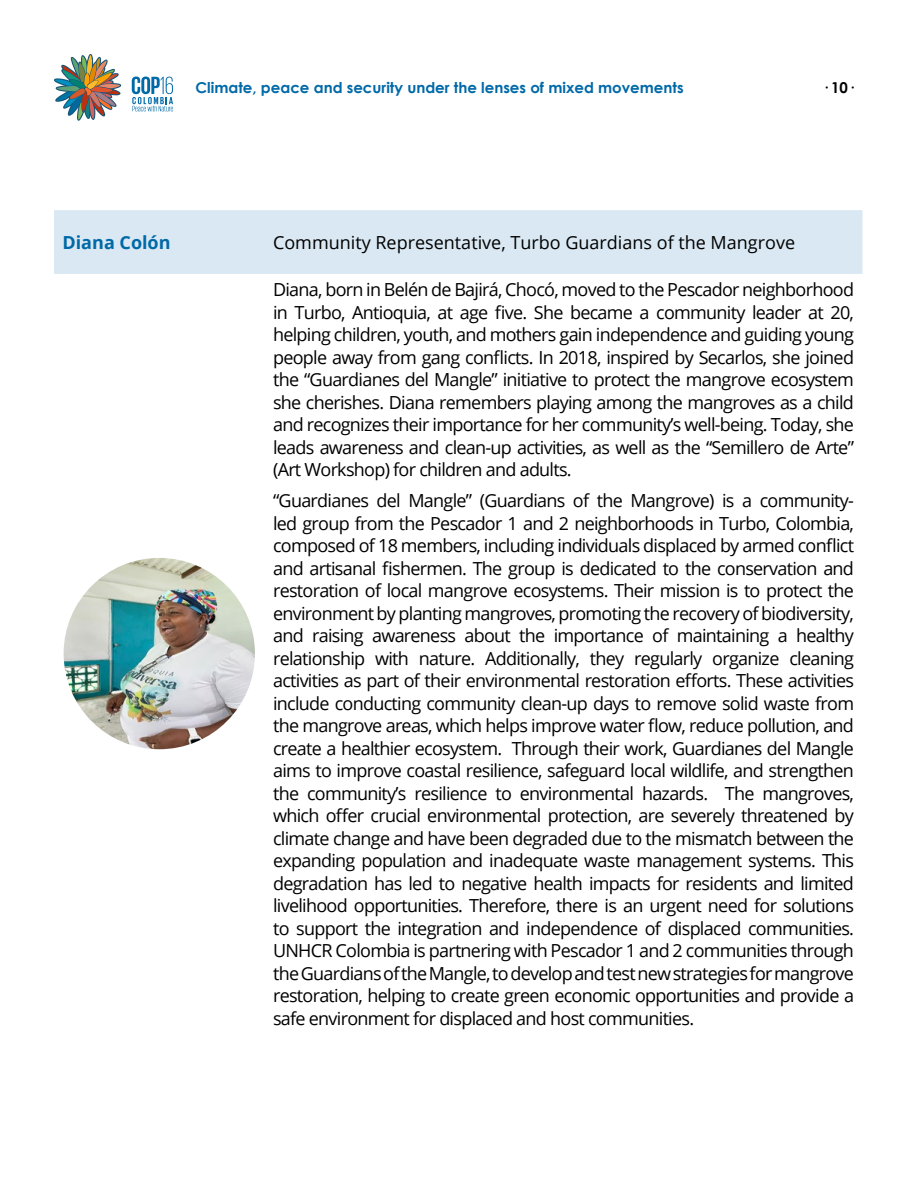
<style>
.page{position:relative;width:918px;height:1188px;background:#fff}
.page>*{position:absolute;margin:0;border:0;box-sizing:border-box;transform-origin:0 0}
.t1{font:18px/22.5px "Open Sans";letter-spacing:-.04em;color:#000;text-align:justify}
.t2{font:18px "Open Sans";color:#000}
.t3{font:700 18px "Open Sans";color:#0069a8}
.t4{font:700 15px "Century Gothic";color:#0069a8}
.t5{font:700 15px "Century Gothic";color:#000}
</style>
<div class="page">
<svg style="left:54px;top:54px;width:67px;height:67px"></svg>
<svg style="left:132px;top:77px;width:41px;height:34px"></svg>
<div style="left:54px;top:210px;width:808px;height:64px;background:#d9e8f2"></div>
<img style="left:64px;top:558px;width:191px;height:191px;border-radius:96px">
<p class="t4" style="left:196px;top:76px;width:490px">Climate, peace and security under the lenses of mixed movements</p>
<p class="t5" style="left:822px;top:76px;width:32px">· 10·</p>
<p class="t3" style="left:63px;top:230px;width:110px">Diana Colón</p>
<p class="t2" style="left:273px;top:230px;width:524px">Community Representative, Turbo Guardians of the Mangrove</p>
<p class="t1" style="left:273px;top:278px;width:583px">Diana, born in Belén de Bajirá, Chocó, moved to the Pescador neighborhood in Turbo, Antioquia, at age five. She became a community leader at 20, helping children, youth, and mothers gain independence and guiding young people away from gang conflicts. In 2018, inspired by Secarlos, she joined the “Guardianes del Mangle” initiative to protect the mangrove ecosystem she cherishes. Diana remembers playing among the mangroves as a child and recognizes their importance for her community’s well-being. Today, she leads awareness and clean-up activities, as well as the “Semillero de Arte” (Art Workshop) for children and adults.</p>
<p class="t1" style="left:273px;top:489px;width:583px">“Guardianes del Mangle” (Guardians of the Mangrove) is a community&shy;led group from the Pescador 1 and 2 neighborhoods in Turbo, Colombia, composed of 18 members, including individuals displaced by armed conflict and artisanal fishermen. The group is dedicated to the conservation and restoration of local mangrove ecosystems. Their mission is to protect the environment by planting mangroves, promoting the recovery of biodiversity, and raising awareness about the importance of maintaining a healthy relationship with nature. Additionally, they regularly organize cleaning activities as part of their environmental restoration efforts. These activities include conducting community clean-up days to remove solid waste from the mangrove areas, which helps improve water flow, reduce pollution, and create a healthier ecosystem. Through their work, Guardianes del Mangle aims to improve coastal resilience, safeguard local wildlife, and strengthen the community’s resilience to environmental hazards. The mangroves, which offer crucial environmental protection, are severely threatened by climate change and have been degraded due to the mismatch between the expanding population and inadequate waste management systems. This degradation has led to negative health impacts for residents and limited livelihood opportunities. Therefore, there is an urgent need for solutions to support the integration and independence of displaced communities.<br>UNHCR Colombia is partnering with Pescador 1 and 2 communities through the Guardians of the Mangle, to develop and test new strategies for mangrove restoration, helping to create green economic opportunities and provide a safe environment for displaced and host communities.</p>
</div>
